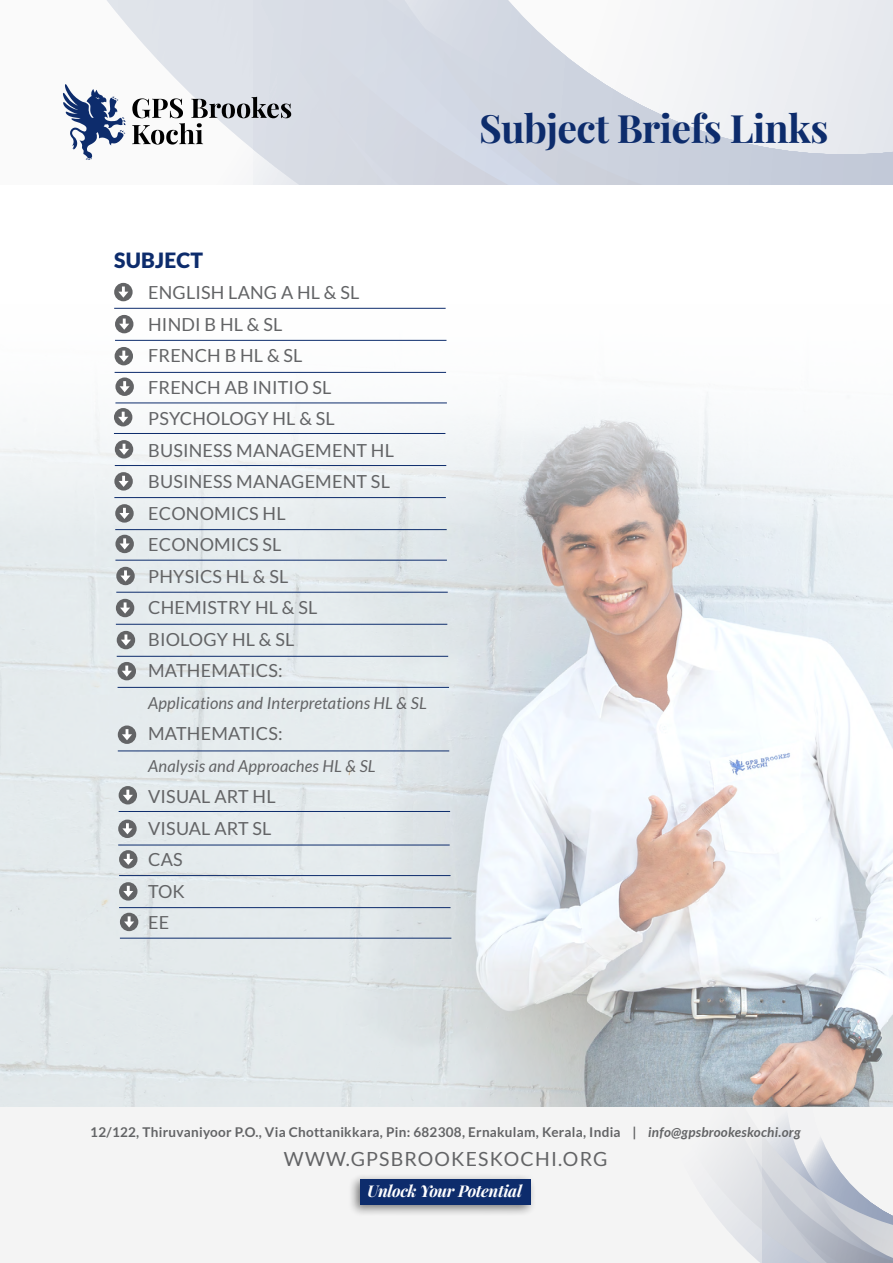
<style>
.page{position:relative;width:893px;height:1263px;background:#fff}
.page>*{position:absolute;margin:0;border:0;box-sizing:border-box;transform-origin:0 0}
.t1{font:700 39px "Playfair Display";letter-spacing:-.015em;color:#0d2c6c}
.t2{font:900 21px "Lato";letter-spacing:.01em;color:#0d2c6c}
.t3{font:19.5px "Lato";letter-spacing:.06em;color:#636466}
.t4{font:18px/31.5px "Lato";letter-spacing:.01em;color:#636466}
.t5{font:italic 16.5px "Lato";letter-spacing:.01em;color:#636466}
.t6{font:italic 700 16.2px "Playfair Display";letter-spacing:-.02em;color:#fff}
.t7{font:700 13.5px "Lato";letter-spacing:.02em;color:#636466}
.s1{font-style:italic}
</style>
<div class="page">
<img style="left:0;top:282px;width:893px;height:825px">
<svg style="left:62px;top:0;width:192px;height:184px"></svg>
<div style="left:254px;top:0;width:240px;height:184px;background:#d6dbe4"></div>
<svg style="left:494px;top:0;width:399px;height:184px"></svg>
<svg style="left:63px;top:84px;width:63px;height:76px"></svg>
<svg style="left:132px;top:97px;width:159px;height:48px"></svg>
<div style="left:0;top:1107px;width:893px;height:156px;background:#f4f4f4"></div>
<svg style="left:711px;top:1115px;width:182px;height:148px"></svg>
<div style="left:348px;top:1173px;width:189px;height:43px;background:#000;opacity:.5"></div>
<div style="left:360px;top:1180px;width:171px;height:25px;background:#0d2c6c"></div>
<div style="left:114px;top:283px;width:19px;height:18px;background:#636466;border-radius:50%"></div>
<svg style="left:118px;top:286px;width:10px;height:12px"></svg>
<hr style="left:114px;top:308px;width:332px;height:1px;background:#0d2c6c">
<div style="left:115px;top:315px;width:18px;height:18px;background:#636466;border-radius:50%"></div>
<svg style="left:119px;top:319px;width:10px;height:11px"></svg>
<hr style="left:115px;top:340px;width:331px;height:1px;background:#0d2c6c">
<div style="left:115px;top:347px;width:18px;height:18px;background:#636466;border-radius:50%"></div>
<svg style="left:119px;top:351px;width:10px;height:11px"></svg>
<hr style="left:115px;top:372px;width:331px;height:1px;background:#0d2c6c">
<svg style="left:115px;top:377px;width:19px;height:19px"></svg>
<svg style="left:120px;top:381px;width:10px;height:11px"></svg>
<hr style="left:115px;top:403px;width:332px;height:1px;background:#0d2c6c">
<div style="left:114px;top:408px;width:18px;height:18px;background:#636466;border-radius:50%"></div>
<svg style="left:118px;top:412px;width:10px;height:11px"></svg>
<hr style="left:114px;top:433px;width:331px;height:1px;background:#0d2c6c">
<div style="left:115px;top:440px;width:18px;height:18px;background:#636466;border-radius:50%"></div>
<svg style="left:119px;top:444px;width:10px;height:11px"></svg>
<hr style="left:115px;top:465px;width:331px;height:1px;background:#0d2c6c">
<svg style="left:114px;top:472px;width:19px;height:19px"></svg>
<svg style="left:119px;top:476px;width:10px;height:11px"></svg>
<hr style="left:114px;top:497px;width:332px;height:1px;background:#0d2c6c">
<svg style="left:115px;top:504px;width:19px;height:19px"></svg>
<svg style="left:119px;top:508px;width:11px;height:11px"></svg>
<hr style="left:115px;top:529px;width:332px;height:1px;background:#0d2c6c">
<div style="left:115px;top:535px;width:19px;height:18px;background:#636466;border-radius:50%"></div>
<svg style="left:120px;top:538px;width:10px;height:11px"></svg>
<hr style="left:115px;top:560px;width:332px;height:1px;background:#0d2c6c">
<svg style="left:116px;top:567px;width:19px;height:18px"></svg>
<svg style="left:120px;top:570px;width:11px;height:11px"></svg>
<hr style="left:116px;top:592px;width:332px;height:1px;background:#0d2c6c">
<div style="left:116px;top:599px;width:18px;height:18px;background:#636466;border-radius:50%"></div>
<svg style="left:120px;top:602px;width:10px;height:12px"></svg>
<hr style="left:116px;top:624px;width:331px;height:1px;background:#0d2c6c">
<div style="left:117px;top:631px;width:18px;height:18px;background:#636466;border-radius:50%"></div>
<svg style="left:121px;top:634px;width:10px;height:12px"></svg>
<hr style="left:117px;top:656px;width:331px;height:1px;background:#0d2c6c">
<div style="left:118px;top:662px;width:18px;height:18px;background:#636466;border-radius:50%"></div>
<svg style="left:122px;top:665px;width:10px;height:12px"></svg>
<hr style="left:118px;top:687px;width:331px;height:1px;background:#0d2c6c">
<div style="left:118px;top:725px;width:18px;height:19px;background:#636466;border-radius:50%"></div>
<svg style="left:122px;top:729px;width:10px;height:11px"></svg>
<hr style="left:118px;top:751px;width:331px;height:1px;background:#0d2c6c">
<div style="left:119px;top:786px;width:18px;height:18px;background:#636466;border-radius:50%"></div>
<svg style="left:123px;top:790px;width:10px;height:11px"></svg>
<hr style="left:119px;top:811px;width:331px;height:1px;background:#0d2c6c">
<svg style="left:118px;top:819px;width:19px;height:19px"></svg>
<svg style="left:122px;top:823px;width:10px;height:11px"></svg>
<hr style="left:118px;top:845px;width:332px;height:1px;background:#0d2c6c">
<div style="left:119px;top:850px;width:18px;height:18px;background:#636466;border-radius:50%"></div>
<svg style="left:123px;top:854px;width:10px;height:11px"></svg>
<hr style="left:119px;top:875px;width:331px;height:1px;background:#0d2c6c">
<div style="left:119px;top:882px;width:18px;height:18px;background:#636466;border-radius:50%"></div>
<svg style="left:123px;top:886px;width:10px;height:11px"></svg>
<hr style="left:119px;top:907px;width:331px;height:1px;background:#0d2c6c">
<div style="left:120px;top:913px;width:18px;height:18px;background:#636466;border-radius:50%"></div>
<svg style="left:124px;top:916px;width:10px;height:11px"></svg>
<hr style="left:120px;top:938px;width:331px;height:1px;background:#0d2c6c">
<p class="t2" style="left:114px;top:248px;width:90px">SUBJECT</p>
<p class="t4" style="left:148px;top:277px;width:247px">ENGLISH LANG A HL &amp; SL<br>HINDI B HL &amp; SL<br>FRENCH B HL &amp; SL<br>FRENCH AB INITIO SL<br>PSYCHOLOGY HL &amp; SL<br>BUSINESS MANAGEMENT HL<br>BUSINESS MANAGEMENT SL<br>ECONOMICS HL<br>ECONOMICS SL<br>PHYSICS HL &amp; SL<br>CHEMISTRY HL &amp; SL<br>BIOLOGY HL &amp; SL<br>MATHEMATICS:</p>
<p class="t5" style="left:148px;top:694px;width:280px">Applications and Interpretations HL &amp; SL</p>
<p class="t4" style="left:148px;top:718px;width:136px">MATHEMATICS:</p>
<p class="t5" style="left:148px;top:757px;width:229px">Analysis and Approaches HL &amp; SL</p>
<p class="t4" style="left:148px;top:781px;width:129px">VISUAL ART HL<br>VISUAL ART SL<br>CAS<br>TOK<br>EE</p>
<h1 class="t1" style="left:479px;top:98px;width:351px">Subject Briefs Links</h1>
<p class="t7" style="left:90px;top:1124px;width:712px">12/122, Thiruvaniyoor P.O., Via Chottanikkara, Pin: 682308, Ernakulam, Kerala, India | <span class="s1">info@gpsbrookeskochi.org</span></p>
<p class="t3" style="left:284px;top:1148px;width:325px">WWW.GPSBROOKESKOCHI.ORG</p>
<p class="t6" style="left:367px;top:1178px;width:156px">Unlock Your Potential</p>
</div>
